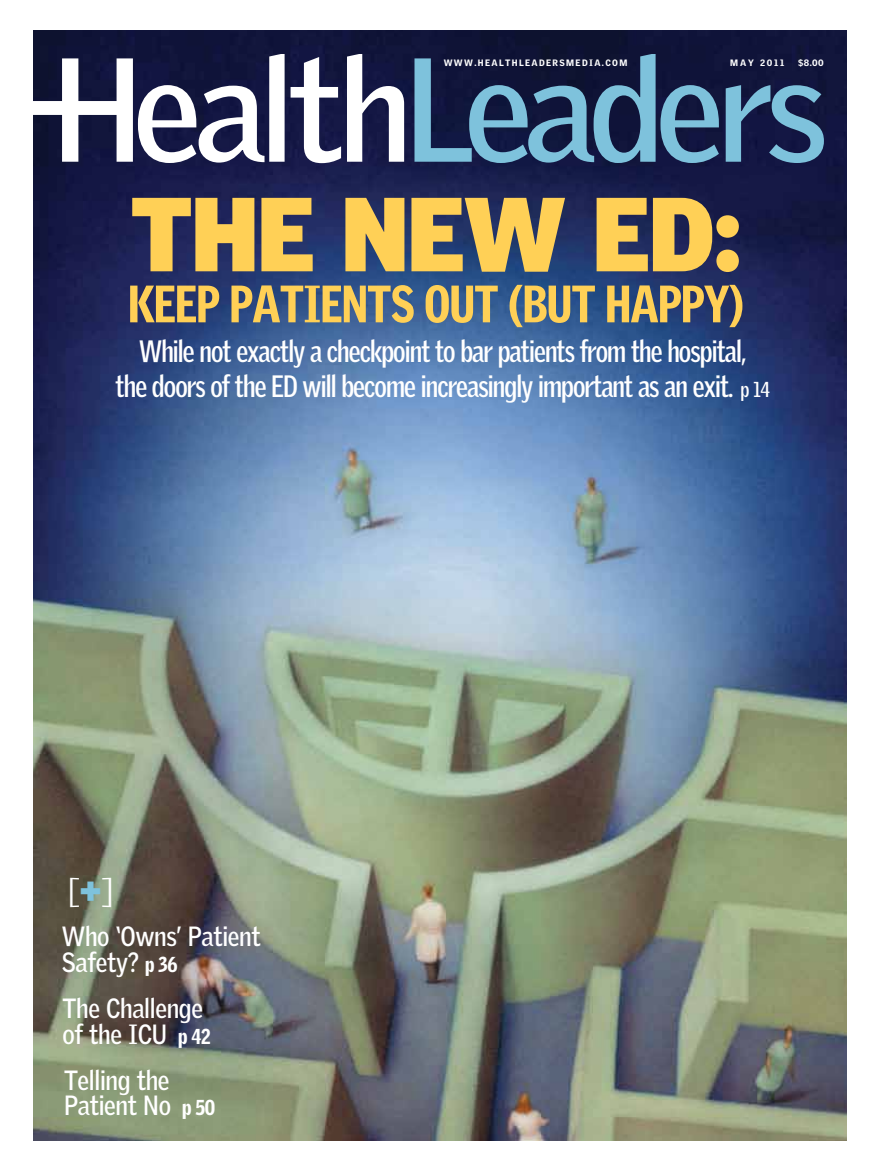
<style>
.page{position:relative;width:878px;height:1175px;background:#fff}
.page>*{position:absolute;margin:0;border:0;box-sizing:border-box;transform-origin:0 0}
.t1{font:900 102px "Griffith Gothic";letter-spacing:-.015em;color:#ffd056}
.t2{font:900 51px "Griffith Gothic Cond";letter-spacing:-.015em;color:#ffd056}
.t3{font:300 36px "Griffith Gothic";color:#fff}
.t4{font:700 30px/34.5px "Griffith Gothic Cond";letter-spacing:-.03em;color:#fff;text-align:center}
.t5{font:700 27px/25.5px "Griffith Gothic";letter-spacing:-.015em;color:#fff;scale:.9 1}
.t6{font:900 9px "Griffith Gothic";letter-spacing:.15em;color:#fff}
.s1{font-size:21px}
.s2{font-weight:900;color:#7ec2dc}
.s3{font-family:"Griffith Gothic Cond";font-weight:900;font-size:21px}
</style>
<div class="page">
<img style="left:33px;top:30px;width:813px;height:1110px">
<svg style="left:347px;top:55px;width:57px;height:107px"></svg>
<svg style="left:290px;top:57px;width:51px;height:106px"></svg>
<svg style="left:725px;top:85px;width:98px;height:78px;background:#436488"></svg>
<svg style="left:414px;top:55px;width:305px;height:108px;background:#395577"></svg>
<svg style="left:33px;top:55px;width:251px;height:108px"></svg>
<p class="t6" style="left:443px;top:57px;width:185px">WWW.HEALTHLEADERSMEDIA.COM</p>
<p class="t6" style="left:730px;top:57px;width:55px">MAY 2011</p>
<p class="t6" style="left:798px;top:57px;width:27px">$8.00</p>
<h1 class="t1" style="left:130px;top:172px;width:613px">THE NEW ED:</h1>
<h2 class="t2" style="left:128px;top:275px;width:617px">KEEP PATIENTS OUT (BUT HAPPY)</h2>
<p class="t4" style="left:116px;top:334px;width:656px">While not exactly a checkpoint to bar patients from the hospital,<br>the doors of the ED will become increasingly important as an exit. <span class="s1">p 14</span></p>
<p class="t3" style="left:68px;top:870px;width:48px">[<span class="s2">+</span>]</p>
<p class="t5" style="left:62px;top:923px;width:223px">Who ‘Owns’ Patient<br>Safety? <span class="s3">P 36</span></p>
<p class="t5" style="left:62px;top:995px;width:166px">The Challenge of the ICU <span class="s3">P 42</span></p>
<p class="t5" style="left:64px;top:1066px;width:169px">Telling the<br>Patient No <span class="s3">P 50</span></p>
</div>
